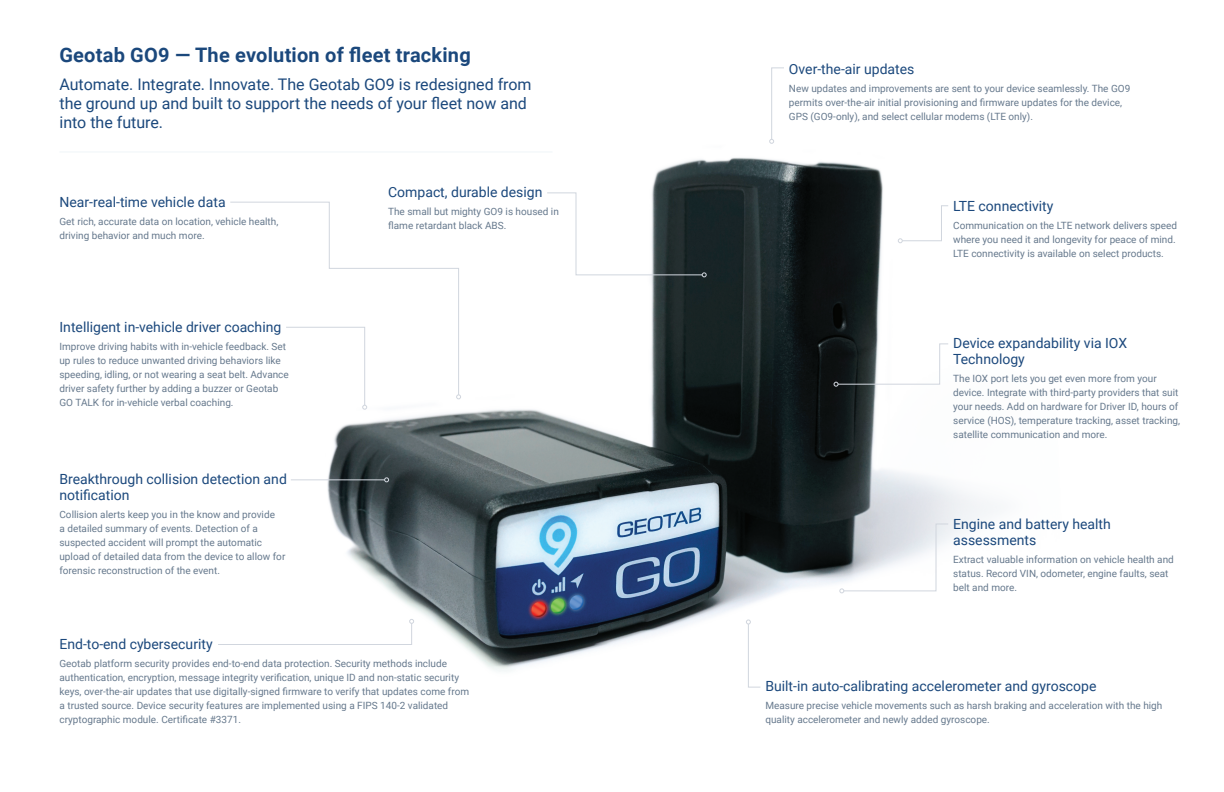
<style>
.page{position:relative;width:1224px;height:792px;background:#fff}
.page>*{position:absolute;margin:0;border:0;box-sizing:border-box;transform-origin:0 0}
._3__Heading_1_-_2019{font:700 20px "Roboto";letter-spacing:.01em;color:#1b487c}
._4__Heading_2_-_2019{font:16px/19px "Roboto";color:#1b487c}
._5__Heading_3_-_2019{font:14px/16px "Roboto";color:#1b487c}
._7A__Body_Copy_-_201{font:10px/14px "Roboto";color:#66798d}
</style>
<div class="page">
<img style="left:291px;top:157px;width:706px;height:514px">
<hr style="left:59px;top:151px;width:494px;height:1px;background:#eff5f8">
<svg style="left:769px;top:67px;width:15px;height:77px"></svg>
<svg style="left:898px;top:205px;width:51px;height:38px"></svg>
<svg style="left:291px;top:396px;width:76px;height:14px"></svg>
<svg style="left:230px;top:201px;width:230px;height:195px"></svg>
<svg style="left:456px;top:394px;width:5px;height:5px"></svg>
<svg style="left:218px;top:619px;width:196px;height:27px"></svg>
<hr style="left:291px;top:479px;width:94px;height:1px;background:#d1d6de">
<svg style="left:384px;top:477px;width:5px;height:5px"></svg>
<svg style="left:834px;top:343px;width:115px;height:44px"></svg>
<svg style="left:546px;top:192px;width:161px;height:85px"></svg>
<svg style="left:839px;top:523px;width:110px;height:70px"></svg>
<svg style="left:746px;top:619px;width:15px;height:69px"></svg>
<p class="_3__Heading_1_-_2019" style="left:59px;top:41px;width:413px">Geotab GO9 — The evolution of fleet tracking</p>
<p class="_4__Heading_2_-_2019" style="left:59px;top:74px;width:474px">Automate. Integrate. Innovate. The Geotab GO9 is redesigned from the ground up and built to support the needs of your fleet now and into the future.</p>
<p class="_5__Heading_3_-_2019" style="left:59px;top:193px;width:168px">Near-real-time vehicle data</p>
<p class="_7A__Body_Copy_-_201" style="left:59px;top:214px;width:220px">Get rich, accurate data on location, vehicle health, driving behavior and much more.</p>
<p class="_5__Heading_3_-_2019" style="left:59px;top:318px;width:223px">Intelligent in-vehicle driver coaching</p>
<p class="_7A__Body_Copy_-_201" style="left:59px;top:339px;width:231px">Improve driving habits with in-vehicle feedback. Set up rules to reduce unwanted driving behaviors like speeding, idling, or not wearing a seat belt. Advance driver safety further by adding a buzzer or Geotab GO TALK for in-vehicle verbal coaching.</p>
<p class="_5__Heading_3_-_2019" style="left:59px;top:471px;width:229px">Breakthrough collision detection and notification</p>
<p class="_7A__Body_Copy_-_201" style="left:59px;top:507px;width:227px">Collision alerts keep you in the know and provide<br>a detailed summary of events. Detection of a suspected accident will prompt the automatic upload of detailed data from the device to allow for forensic reconstruction of the event.</p>
<p class="_5__Heading_3_-_2019" style="left:388px;top:184px;width:156px">Compact, durable design</p>
<p class="_7A__Body_Copy_-_201" style="left:388px;top:204px;width:172px">The small but mighty GO9 is housed in flame retardant black ABS.</p>
<p class="_5__Heading_3_-_2019" style="left:59px;top:636px;width:155px">End-to-end cybersecurity</p>
<p class="_7A__Body_Copy_-_201" style="left:59px;top:656px;width:411px">Geotab platform security provides end-to-end data protection. Security methods include authentication, encryption, message integrity verification, unique ID and non-static security keys, over-the-air updates that use digitally-signed firmware to verify that updates come from a trusted source. Device security features are implemented using a FIPS 140-2 validated cryptographic module. Certificate #3371.</p>
<p class="_5__Heading_3_-_2019" style="left:789px;top:60px;width:127px">Over-the-air updates</p>
<p class="_7A__Body_Copy_-_201" style="left:789px;top:81px;width:343px">New updates and improvements are sent to your device seamlessly. The GO9 permits over-the-air initial provisioning and firmware updates for the device,<br>GPS (GO9-only), and select cellular modems (LTE only).</p>
<p class="_5__Heading_3_-_2019" style="left:953px;top:197px;width:102px">LTE connectivity</p>
<p class="_7A__Body_Copy_-_201" style="left:953px;top:218px;width:225px">Communication on the LTE network delivers speed where you need it and longevity for peace of mind.<br>LTE connectivity is available on select products.</p>
<p class="_5__Heading_3_-_2019" style="left:953px;top:334px;width:175px">Device expandability via IOX<br>Technology</p>
<p class="_7A__Body_Copy_-_201" style="left:953px;top:371px;width:228px">The IOX port lets you get even more from your device. Integrate with third-party providers that suit your needs. Add on hardware for Driver ID, hours of service (HOS), temperature tracking, asset tracking, satellite communication and more.</p>
<p class="_5__Heading_3_-_2019" style="left:953px;top:516px;width:159px">Engine and battery health assessments</p>
<p class="_7A__Body_Copy_-_201" style="left:953px;top:552px;width:222px">Extract valuable information on vehicle health and status. Record VIN, odometer, engine faults, seat belt and more.</p>
<p class="_5__Heading_3_-_2019" style="left:765px;top:678px;width:333px">Built-in auto-calibrating accelerometer and gyroscope</p>
<p class="_7A__Body_Copy_-_201" style="left:765px;top:698px;width:399px">Measure precise vehicle movements such as harsh braking and acceleration with the high quality accelerometer and newly added gyroscope.</p>
</div>
